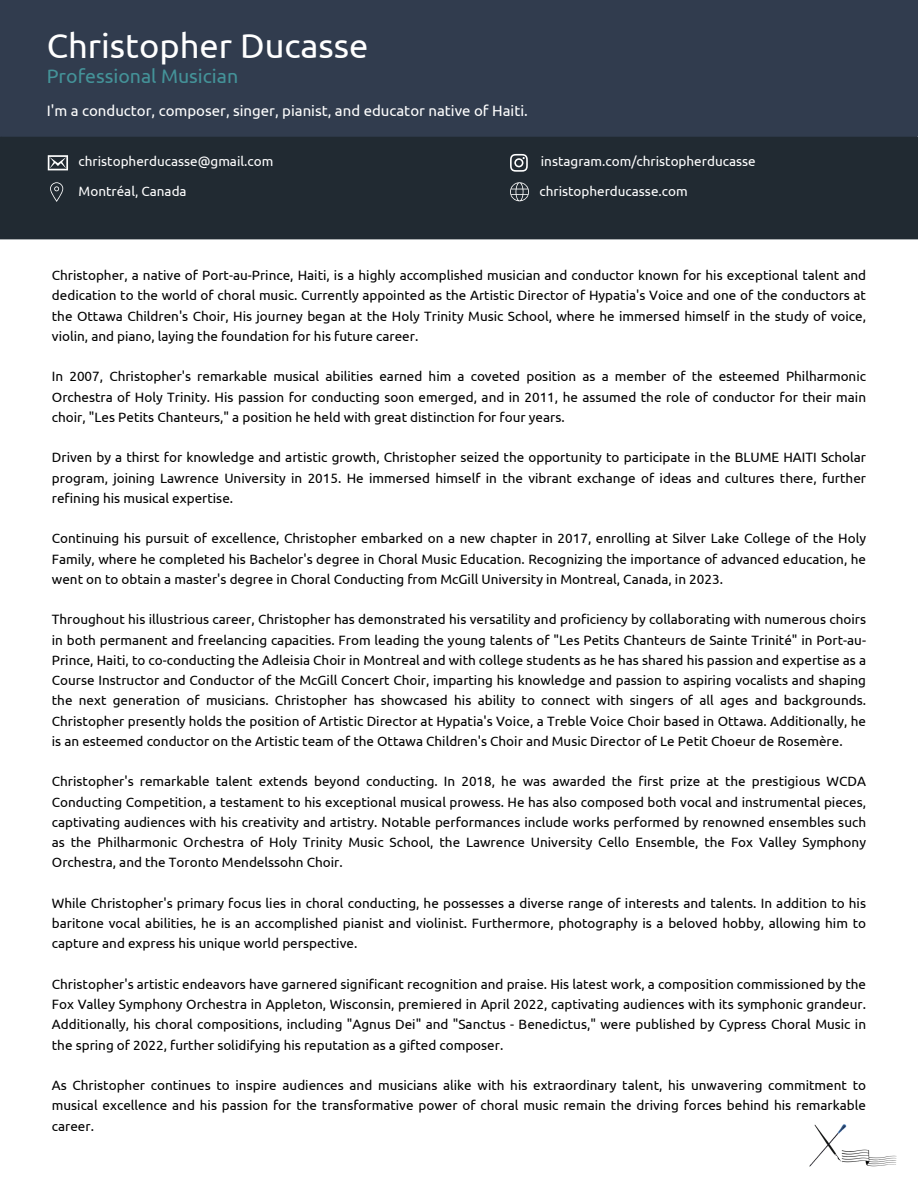
<style>
.page{position:relative;width:918px;height:1188px;background:#fff}
.page>*{position:absolute;margin:0;border:0;box-sizing:border-box;transform-origin:0 0}
.t1{font:34.5px "Ubuntu";color:#fff}
.t2{font:19.5px "Ubuntu";color:#449399}
.t3{font:15px "Ubuntu";color:#fff}
.t4{font:13.5px/20.2px "Ubuntu";color:#000;text-align:justify}
.t5{font:13.5px "Ubuntu";color:#fff}
</style>
<div class="page">
<div style="left:1px;top:1px;width:916px;height:137px;background:#313c4e"></div>
<div style="left:1px;top:138px;width:916px;height:101px;background:#212a32"></div>
<hr style="left:0;top:2px;width:2px;height:135px;background:#313c4e">
<hr style="left:916px;top:2px;width:2px;height:135px;background:#313c4e">
<hr style="left:0;top:0;width:918px;height:2px;background:#313c4e">
<hr style="left:0;top:139px;width:2px;height:98px;background:#212a32">
<hr style="left:916px;top:139px;width:2px;height:98px;background:#212a32">
<hr style="left:0;top:137px;width:918px;height:2px;background:#212a32">
<hr style="left:0;top:237px;width:918px;height:2px;background:#212a32">
<svg style="left:510px;top:182px;width:19px;height:19px"></svg>
<svg style="left:510px;top:154px;width:18px;height:18px"></svg>
<svg style="left:50px;top:182px;width:13px;height:20px"></svg>
<svg style="left:48px;top:155px;width:20px;height:15px"></svg>
<img style="left:809px;top:1124px;width:88px;height:43px">
<p class="t1" style="left:47px;top:26px;width:323px">Christopher Ducasse</p>
<p class="t2" style="left:47px;top:65px;width:193px">Professional Musician</p>
<p class="t3" style="left:47px;top:102px;width:483px">I'm a conductor, composer, singer, pianist, and educator native of Haiti.</p>
<p class="t5" style="left:79px;top:154px;width:196px">christopherducasse@gmail.com</p>
<p class="t5" style="left:79px;top:183px;width:110px">Montréal, Canada</p>
<h2 class="t5" style="left:541px;top:154px;width:216px">instagram.com/christopherducasse</h2>
<h1 class="t5" style="left:539px;top:183px;width:150px">christopherducasse.com</h1>
<p class="t4" style="left:52px;top:265px;width:816px">Christopher, a native of Port-au-Prince, Haiti, is a highly accomplished musician and conductor known for his exceptional talent and dedication to the world of choral music. Currently appointed as the Artistic Director of Hypatia's Voice and one of the conductors at the Ottawa Children's Choir, His journey began at the Holy Trinity Music School, where he immersed himself in the study of voice, violin, and piano, laying the foundation for his future career.</p>
<p class="t4" style="left:52px;top:366px;width:816px">In 2007, Christopher's remarkable musical abilities earned him a coveted position as a member of the esteemed Philharmonic Orchestra of Holy Trinity. His passion for conducting soon emerged, and in 2011, he assumed the role of conductor for their main choir, "Les Petits Chanteurs," a position he held with great distinction for four years.</p>
<p class="t4" style="left:52px;top:447px;width:816px">Driven by a thirst for knowledge and artistic growth, Christopher seized the opportunity to participate in the BLUME HAITI Scholar program, joining Lawrence University in 2015. He immersed himself in the vibrant exchange of ideas and cultures there, further refining his musical expertise.</p>
<p class="t4" style="left:52px;top:528px;width:816px">Continuing his pursuit of excellence, Christopher embarked on a new chapter in 2017, enrolling at Silver Lake College of the Holy Family, where he completed his Bachelor's degree in Choral Music Education. Recognizing the importance of advanced education, he went on to obtain a master's degree in Choral Conducting from McGill University in Montreal, Canada, in 2023.</p>
<p class="t4" style="left:52px;top:609px;width:816px">Throughout his illustrious career, Christopher has demonstrated his versatility and proficiency by collaborating with numerous choirs in both permanent and freelancing capacities. From leading the young talents of "Les Petits Chanteurs de Sainte Trinité" in Port-au-Prince, Haiti, to co-conducting the Adleisia Choir in Montreal and with college students as he has shared his passion and expertise as a Course Instructor and Conductor of the McGill Concert Choir, imparting his knowledge and passion to aspiring vocalists and shaping the next generation of musicians. Christopher has showcased his ability to connect with singers of all ages and backgrounds.<br>Christopher presently holds the position of Artistic Director at Hypatia's Voice, a Treble Voice Choir based in Ottawa. Additionally, he is an esteemed conductor on the Artistic team of the Ottawa Children's Choir and Music Director of Le Petit Choeur de Rosemère.</p>
<p class="t4" style="left:52px;top:771px;width:816px">Christopher's remarkable talent extends beyond conducting. In 2018, he was awarded the first prize at the prestigious WCDA Conducting Competition, a testament to his exceptional musical prowess. He has also composed both vocal and instrumental pieces, captivating audiences with his creativity and artistry. Notable performances include works performed by renowned ensembles such as the Philharmonic Orchestra of Holy Trinity Music School, the Lawrence University Cello Ensemble, the Fox Valley Symphony Orchestra, and the Toronto Mendelssohn Choir.</p>
<p class="t4" style="left:52px;top:893px;width:816px">While Christopher's primary focus lies in choral conducting, he possesses a diverse range of interests and talents. In addition to his baritone vocal abilities, he is an accomplished pianist and violinist. Furthermore, photography is a beloved hobby, allowing him to capture and express his unique world perspective.</p>
<p class="t4" style="left:52px;top:974px;width:816px">Christopher's artistic endeavors have garnered significant recognition and praise. His latest work, a composition commissioned by the Fox Valley Symphony Orchestra in Appleton, Wisconsin, premiered in April 2022, captivating audiences with its symphonic grandeur.<br>Additionally, his choral compositions, including "Agnus Dei" and "Sanctus - Benedictus," were published by Cypress Choral Music in the spring of 2022, further solidifying his reputation as a gifted composer.</p>
<p class="t4" style="left:52px;top:1075px;width:816px">As Christopher continues to inspire audiences and musicians alike with his extraordinary talent, his unwavering commitment to musical excellence and his passion for the transformative power of choral music remain the driving forces behind his remarkable career.</p>
</div>
